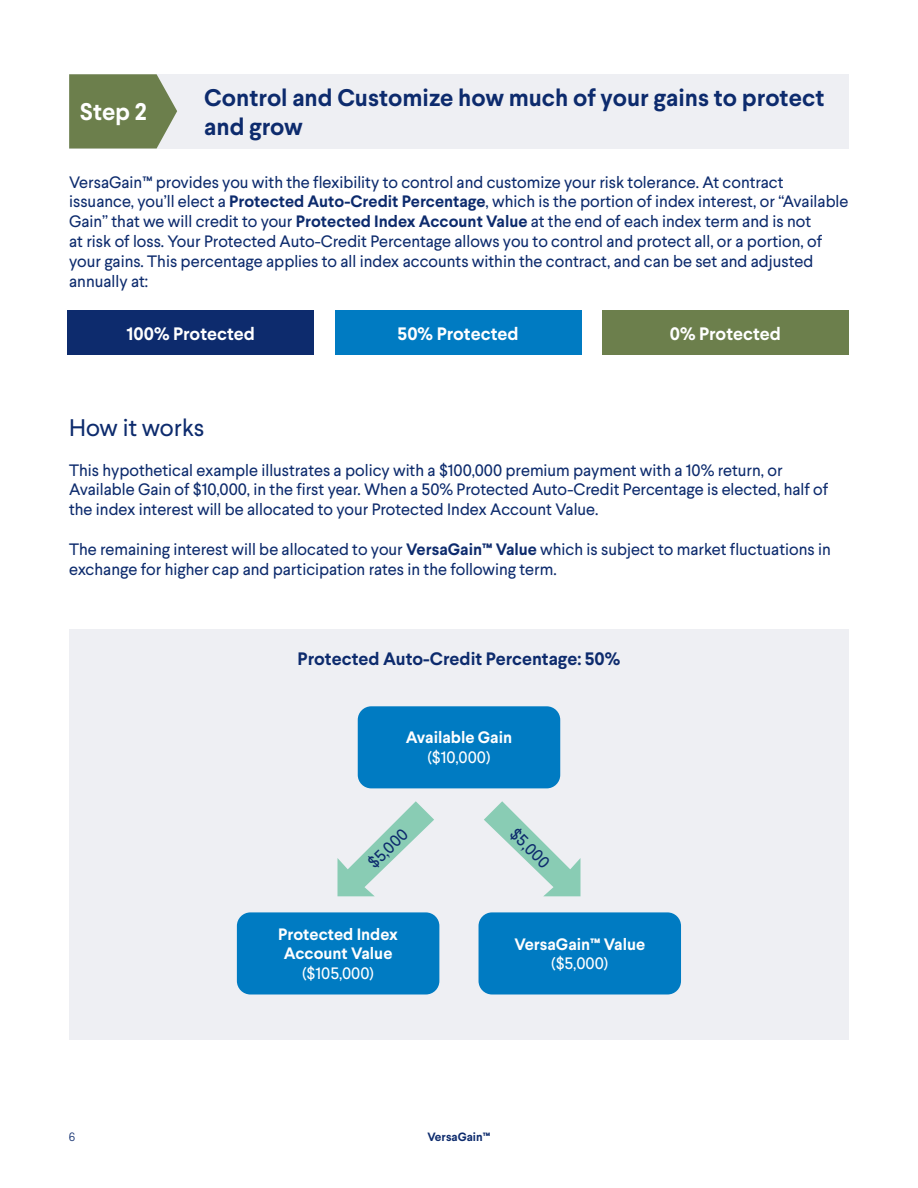
<style>
.page{position:relative;width:918px;height:1188px;background:#fff}
.page>*{position:absolute;margin:0;border:0;box-sizing:border-box;transform-origin:0 0}
.t1{font:700 24px/28.8px "Larsseit";color:#0d2b6d}
.t2{font:24px "Larsseit";color:#0d2b6d}
.t3{font:700 24px "Larsseit";color:#fff}
.t4{font:700 18px "Larsseit";color:#fff}
.t5{font:700 18px "Larsseit";color:#0d2b6d}
.t6{font:16.5px/19.8px "Larsseit";color:#0d2b6d}
.t7{font:700 16.5px/19.8px "Larsseit";color:#fff;text-align:center}
.t8{font:16.5px "Larsseit";color:#fff}
.t9{font:700 12px "Larsseit";color:#0d2b6d}
.t10{font:300 12px "Larsseit";color:#0d2b6d}
.s1{font-weight:700}
</style>
<div class="page">
<div style="left:69px;top:629px;width:780px;height:411px;background:#eeeff3"></div>
<div style="left:69px;top:74px;width:780px;height:74px;background:#eeeff3"></div>
<svg style="left:69px;top:74px;width:108px;height:74px"></svg>
<div style="left:68px;top:310px;width:246px;height:46px;background:#0d2b6d"></div>
<div style="left:335px;top:310px;width:247px;height:46px;background:#007bc2"></div>
<div style="left:602px;top:310px;width:247px;height:46px;background:#6c7f4c"></div>
<div style="left:358px;top:706px;width:202px;height:82px;background:#007bc2;border-radius:14px"></div>
<div style="left:237px;top:912px;width:202px;height:82px;background:#007bc2;border-radius:14px"></div>
<div style="left:479px;top:912px;width:202px;height:82px;background:#007bc2;border-radius:14px"></div>
<svg style="left:484px;top:801px;width:96px;height:95px"></svg>
<svg style="left:338px;top:801px;width:96px;height:95px"></svg>
<p class="t1" style="left:204px;top:83px;width:622px">Control and Customize how much of your gains to protect and grow</p>
<p class="t6" style="left:69px;top:172px;width:781px">VersaGain™ provides you with the flexibility to control and customize your risk tolerance. At contract issuance, you’ll elect a <span class="s1">Protected Auto-Credit Percentage</span>, which is the portion of index interest, or “Available Gain” that we will credit to your <span class="s1">Protected Index Account Value</span> at the end of each index term and is not<br>at risk of loss. Your Protected Auto-Credit Percentage allows you to control and protect all, or a portion, of your gains. This percentage applies to all index accounts within the contract, and can be set and adjusted annually at:</p>
<p class="t4" style="left:127px;top:321px;width:130px">100% Protected</p>
<p class="t4" style="left:398px;top:321px;width:123px">50% Protected</p>
<p class="t4" style="left:670px;top:321px;width:113px">0% Protected</p>
<p class="t3" style="left:80px;top:96px;width:68px">Step 2</p>
<p class="t2" style="left:69px;top:412px;width:137px">How it works</p>
<p class="t6" style="left:69px;top:460px;width:761px">This hypothetical example illustrates a policy with a $100,000 premium payment with a 10% return, or<br>Available Gain of $10,000, in the first year. When a 50% Protected Auto-Credit Percentage is elected, half of the index interest will be allocated to your Protected Index Account Value.</p>
<p class="t6" style="left:69px;top:539px;width:763px">The remaining interest will be allocated to your <span class="s1">VersaGain™ Value</span> which is subject to market fluctuations in exchange for higher cap and participation rates in the following term.</p>
<p class="t5" style="left:298px;top:646px;width:324px">Protected Auto-Credit Percentage: 50%</p>
<p class="t7" style="left:406px;top:728px;width:108px">Available Gain</p>
<p class="t8" style="left:427px;top:747px;width:65px">($10,000)</p>
<p class="t6" style="left:364px;top:857px;width:50px;rotate:-44deg">$5,000</p>
<p class="t7" style="left:278px;top:924px;width:121px">Protected Index<br>Account Value</p>
<p class="t8" style="left:302px;top:963px;width:73px">($105,000)</p>
<p class="t6" style="left:520px;top:824px;width:50px;rotate:45deg">$5,000</p>
<p class="t7" style="left:514px;top:934px;width:132px">VersaGain™ Value</p>
<p class="t8" style="left:551px;top:953px;width:59px">($5,000)</p>
<p class="t10" style="left:69px;top:1129px;width:8px">6</p>
<p class="t9" style="left:427px;top:1129px;width:64px">VersaGain™</p>
</div>
